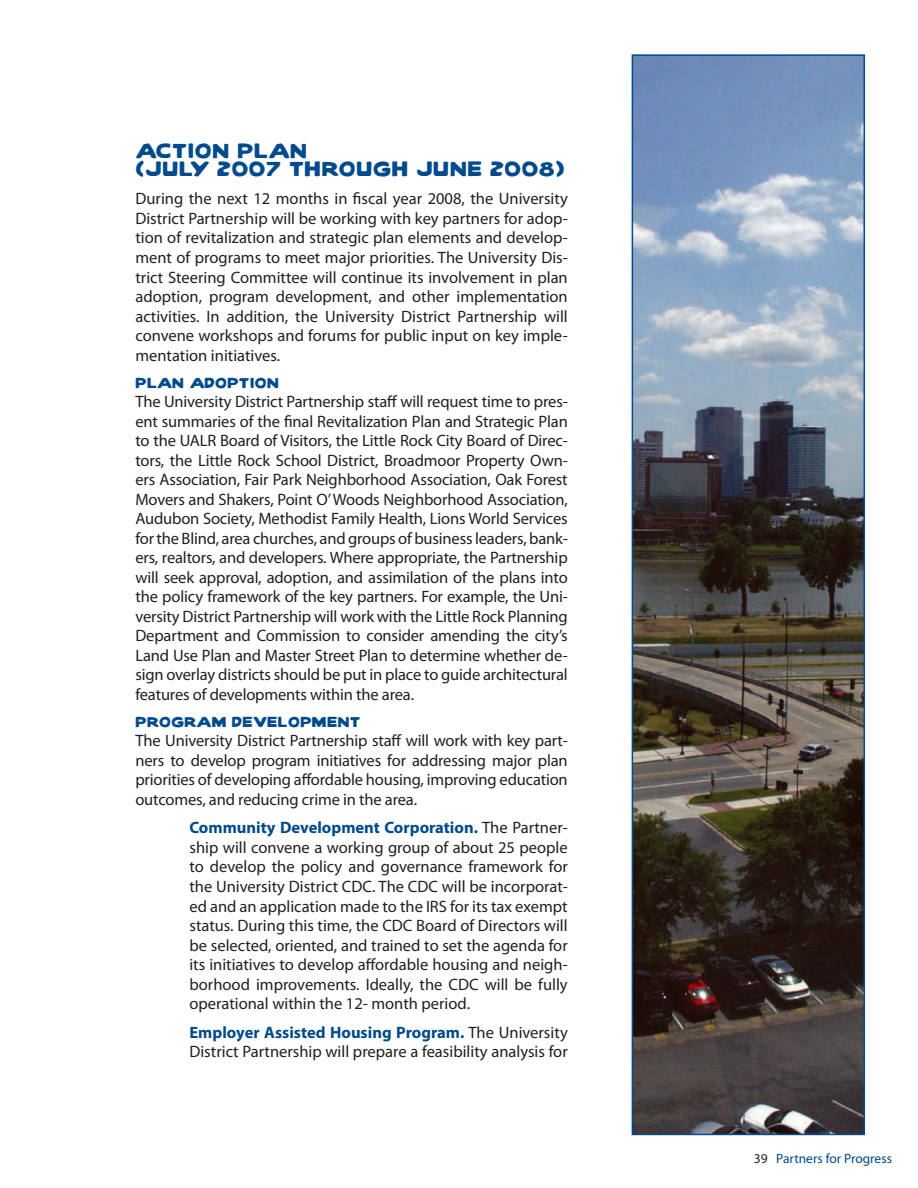
<style>
.page{position:relative;width:918px;height:1188px;background:#fff}
.page>*{position:absolute;margin:0;border:0;box-sizing:border-box;transform-origin:0 0}
.t1{font:30px "Quartermain";letter-spacing:-.01em;color:#004a8d}
.t2{font:21px "Quartermain";letter-spacing:-.01em;color:#004a8d}
.t3{font:16.5px/19.5px "Myriad Pro";color:#231f20;text-align:justify}
.t4{font:13.5px "Myriad Pro";color:#004a8d}
.s1{font-weight:700;color:#004a8d}
.s2{color:#231f20}
</style>
<div class="page">
<img style="left:634px;top:57px;width:227px;height:1074px">
<div style="left:631px;top:54px;width:233px;height:1080px;border:2px solid #004a8d"></div>
<h1 class="t1" style="left:135px;top:130px;width:174px">Action Plan</h1>
<h1 class="t1" style="left:135px;top:148px;width:432px">(July 2007 through June 2008)</h1>
<p class="t3" style="left:135px;top:189px;width:434px">During the next 12 months in fiscal year 2008, the University District Partnership will be working with key partners for adop&shy;tion of revitalization and strategic plan elements and develop&shy;ment of programs to meet major priorities. The University Dis&shy;trict Steering Committee will continue its involvement in plan adoption, program development, and other implementation activities. In addition, the University District Partnership will convene workshops and forums for public input on key imple&shy;mentation initiatives.</p>
<p class="t2" style="left:135px;top:368px;width:145px">Plan Adoption</p>
<p class="t3" style="left:135px;top:391px;width:434px">The University District Partnership staff will request time to pres&shy;ent summaries of the final Revitalization Plan and Strategic Plan to the UALR Board of Visitors, the Little Rock City Board of Direc&shy;tors, the Little Rock School District, Broadmoor Property Own&shy;ers Association, Fair Park Neighborhood Association, Oak Forest Movers and Shakers, Point O’ Woods Neighborhood Association, Audubon Society, Methodist Family Health, Lions World Services for the Blind, area churches, and groups of business leaders, bank&shy;ers, realtors, and developers. Where appropriate, the Partnership will seek approval, adoption, and assimilation of the plans into the policy framework of the key partners. For example, the Uni&shy;versity District Partnership will work with the Little Rock Planning Department and Commission to consider amending the city’s Land Use Plan and Master Street Plan to determine whether de&shy;sign overlay districts should be put in place to guide architectural features of developments within the area.</p>
<p class="t2" style="left:135px;top:707px;width:227px">Program Development</p>
<p class="t3" style="left:135px;top:730px;width:434px">The University District Partnership staff will work with key part&shy;ners to develop program initiatives for addressing major plan priorities of developing affordable housing, improving education outcomes, and reducing crime in the area.</p>
<p class="t3" style="left:189px;top:817px;width:380px"><span class="s1">Community Development Corporation.</span> The Partner&shy;ship will convene a working group of about 25 people to develop the policy and governance framework for the University District CDC. The CDC will be incorporat&shy;ed and an application made to the IRS for its tax exempt status. During this time, the CDC Board of Directors will be selected, oriented, and trained to set the agenda for its initiatives to develop affordable housing and neigh&shy;borhood improvements. Ideally, the CDC will be fully operational within the 12- month period.</p>
<p class="t3" style="left:189px;top:1021px;width:379px"><span class="s1">Employer Assisted Housing Program.</span> The University<br>District Partnership will prepare a feasibility analysis for</p>
<p class="t4" style="left:753px;top:1149px;width:140px"><span class="s2">39</span> Partners for Progress</p>
</div>
